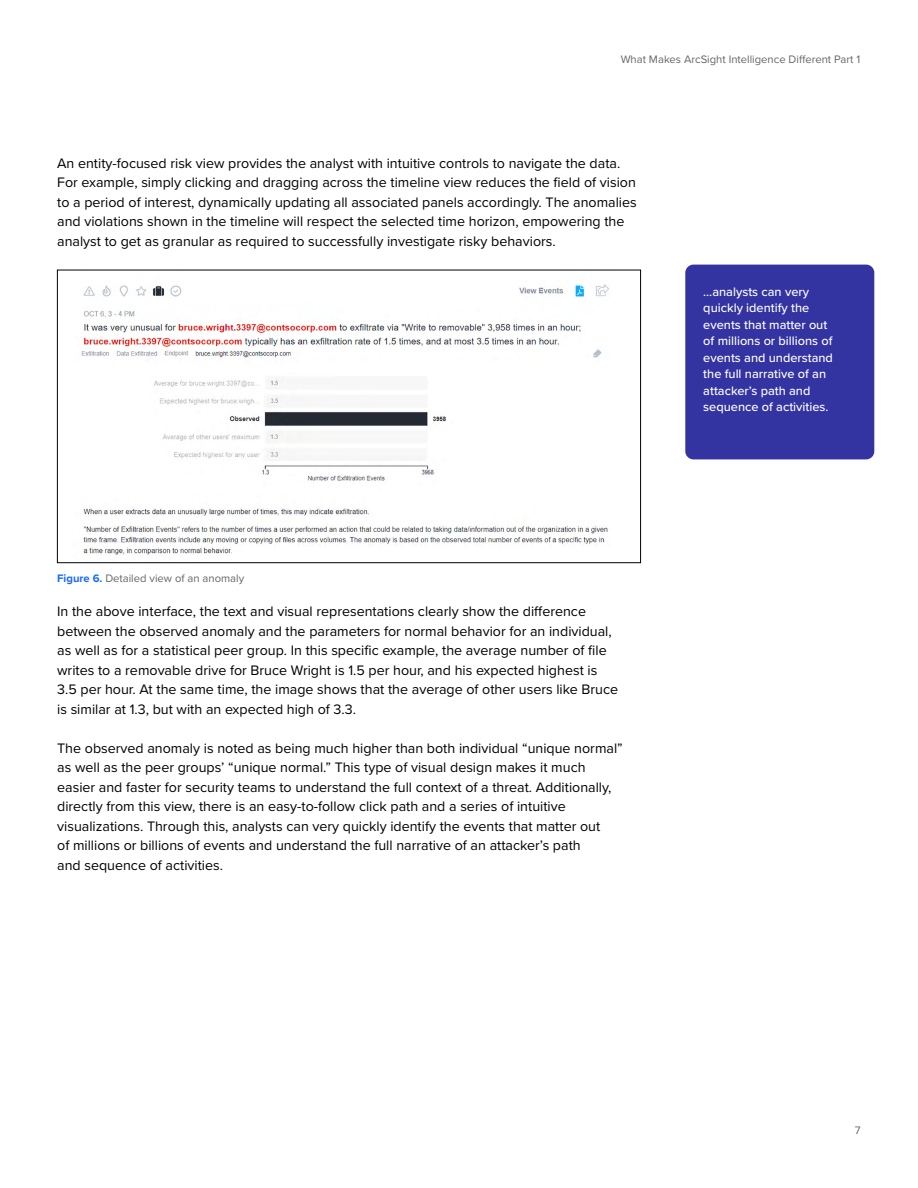
<style>
.page{position:relative;width:918px;height:1188px;background:#fff}
.page>*{position:absolute;margin:0;border:0;box-sizing:border-box;transform-origin:0 0}
.t1{font:14.25px/19.5px "Proxima Nova";color:#000}
.t2{font:500 12.75px/16.5px "Proxima Nova";color:#fff}
.t3{font:11.25px "Proxima Nova";color:#656668}
.s1{font-weight:700;color:#1a6aff}
</style>
<div class="page">
<img style="left:81px;top:283px;width:528px;height:272px">
<div style="left:57px;top:270px;width:584px;height:293px;border:1px solid #000"></div>
<div style="left:685px;top:265px;width:189px;height:194px;background:#3333a2;border-radius:8px"></div>
<p class="t3" style="left:621px;top:51px;width:241px">What Makes ArcSight Intelligence Different Part 1</p>
<p class="t1" style="left:57px;top:153px;width:581px">An entity-focused risk view provides the analyst with intuitive controls to navigate the data.<br>For example, simply clicking and dragging across the timeline view reduces the feld of vision to a period of interest, dynamically updating all associated panels accordingly. The anomalies and violations shown in the timeline will respect the selected time horizon, empowering the analyst to get as granular as required to successfully investigate risky behaviors.</p>
<p class="t3" style="left:57px;top:570px;width:189px"><span class="s1">Figure 6.</span> Detailed view of an anomaly</p>
<p class="t1" style="left:57px;top:601px;width:562px">In the above interface, the text and visual representations clearly show the diference between the observed anomaly and the parameters for normal behavior for an individual, as well as for a statistical peer group. In this specifc example, the average number of fle writes to a removable drive for Bruce Wright is 1.5 per hour, and his expected highest is 3.5 per hour. At the same time, the image shows that the average of other users like Bruce is similar at 1.3, but with an expected high of 3.3.</p>
<p class="t1" style="left:57px;top:738px;width:567px">The observed anomaly is noted as being much higher than both individual “unique normal” as well as the peer groups’ “unique normal.” This type of visual design makes it much easier and faster for security teams to understand the full context of a threat. Additionally, directly from this view, there is an easy-to-follow click path and a series of intuitive visualizations. Through this, analysts can very quickly identify the events that matter out<br>of millions or billions of events and understand the full narrative of an attacker’s path<br>and sequence of activities.</p>
<p class="t2" style="left:703px;top:283px;width:131px">…analysts can very quickly identify the events that matter out of millions or billions of events and understand the full narrative of an attacker’s path and sequence of activities.</p>
<p class="t3" style="left:855px;top:1122px;width:7px">7</p>
</div>
